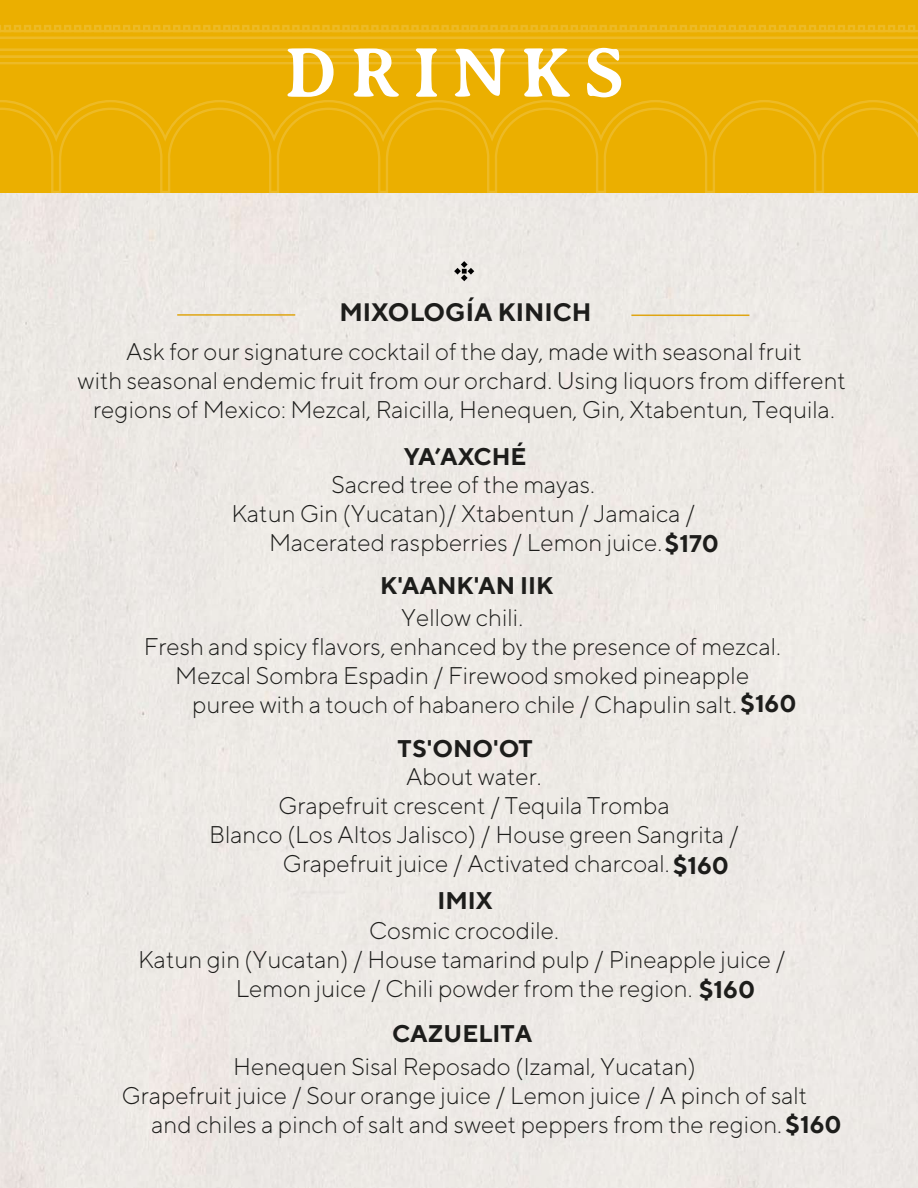
<style>
.page{position:relative;width:918px;height:1188px;background:#fff}
.page>*{position:absolute;margin:0;border:0;box-sizing:border-box;transform-origin:0 0}
.t1{font:700 72px "Averia Serif";letter-spacing:.16em;color:#fff}
.t2{font:700 25.2px "TT Norms";color:#1d1d1b}
.t3{font:300 24.15px/29px "TT Norms";color:#1d1d1b;text-align:center}
.t4{font:700 24.15px "TT Norms";color:#1d1d1b}
.s1{font-weight:700}
</style>
<div class="page">
<div style="left:0;top:192px;width:918px;height:996px;background:#ede9e5"></div>
<div style="left:0;top:0;width:918px;height:192px;background:#ebaf00"></div>
<svg style="left:0;top:100px;width:918px;height:92px"></svg>
<svg style="left:0;top:25px;width:918px;height:39px"></svg>
<svg style="left:454px;top:261px;width:20px;height:20px"></svg>
<hr style="left:177px;top:314px;width:118px;height:2px;background:#dfa512">
<hr style="left:631px;top:315px;width:118px;height:1px;background:#dfa512">
<h1 class="t1" style="left:284px;top:33px;width:342px">DRINKS</h1>
<p class="t2" style="left:339px;top:296px;width:254px">MIXOLOGÍA KINICH</p>
<p class="t3" style="left:78px;top:337px;width:770px">Ask for our signature cocktail of the day, made with seasonal fruit<br>with seasonal endemic fruit from our orchard. Using liquors from different regions of Mexico: Mezcal, Raicilla, Henequen, Gin, Xtabentun, Tequila.</p>
<p class="t4" style="left:404px;top:441px;width:124px">YA’AXCHÉ</p>
<p class="t3" style="left:332px;top:470px;width:265px">Sacred tree of the mayas.</p>
<p class="t3" style="left:231px;top:499px;width:465px">Katun Gin (Yucatan)/ Xtabentun / Jamaica /</p>
<p class="t3" style="left:269px;top:528px;width:452px">Macerated raspberries / Lemon juice.<span class="s1">$170</span></p>
<p class="t4" style="left:380px;top:571px;width:175px">K'AANK'AN IIK</p>
<p class="t3" style="left:401px;top:603px;width:124px">Yellow chili.</p>
<p class="t3" style="left:144px;top:632px;width:639px">Fresh and spicy flavors, enhanced by the presence of mezcal.</p>
<p class="t3" style="left:175px;top:661px;width:575px">Mezcal Sombra Espadin / Firewood smoked pineapple</p>
<p class="t3" style="left:192px;top:689px;width:606px">puree with a touch of habanero chile / Chapulin salt.<span class="s1">$160</span></p>
<p class="t4" style="left:398px;top:733px;width:137px">TS'ONO'OT</p>
<p class="t3" style="left:406px;top:762px;width:137px">About water.</p>
<p class="t3" style="left:278px;top:791px;width:393px">Grapefruit crescent / Tequila Tromba</p>
<p class="t3" style="left:209px;top:820px;width:531px">Blanco (Los Altos Jalisco) / House green Sangrita /</p>
<p class="t3" style="left:283px;top:849px;width:448px">Grapefruit juice / Activated charcoal.<span class="s1">$160</span></p>
<p class="t4" style="left:438px;top:885px;width:57px">IMIX</p>
<p class="t3" style="left:369px;top:916px;width:191px">Cosmic crocodile.</p>
<p class="t3" style="left:138px;top:945px;width:649px">Katun gin (Yucatan) / House tamarind pulp / Pineapple juice /</p>
<p class="t3" style="left:236px;top:974px;width:521px">Lemon juice / Chili powder from the region. <span class="s1">$160</span></p>
<p class="t4" style="left:392px;top:1019px;width:142px">CAZUELITA</p>
<p class="t3" style="left:233px;top:1052px;width:464px">Henequen Sisal Reposado (Izamal, Yucatan)</p>
<p class="t3" style="left:122px;top:1081px;width:687px">Grapefruit juice / Sour orange juice / Lemon juice / A pinch of salt</p>
<p class="t3" style="left:151px;top:1110px;width:692px">and chiles a pinch of salt and sweet peppers from the region.<span class="s1">$160</span></p>
</div>
